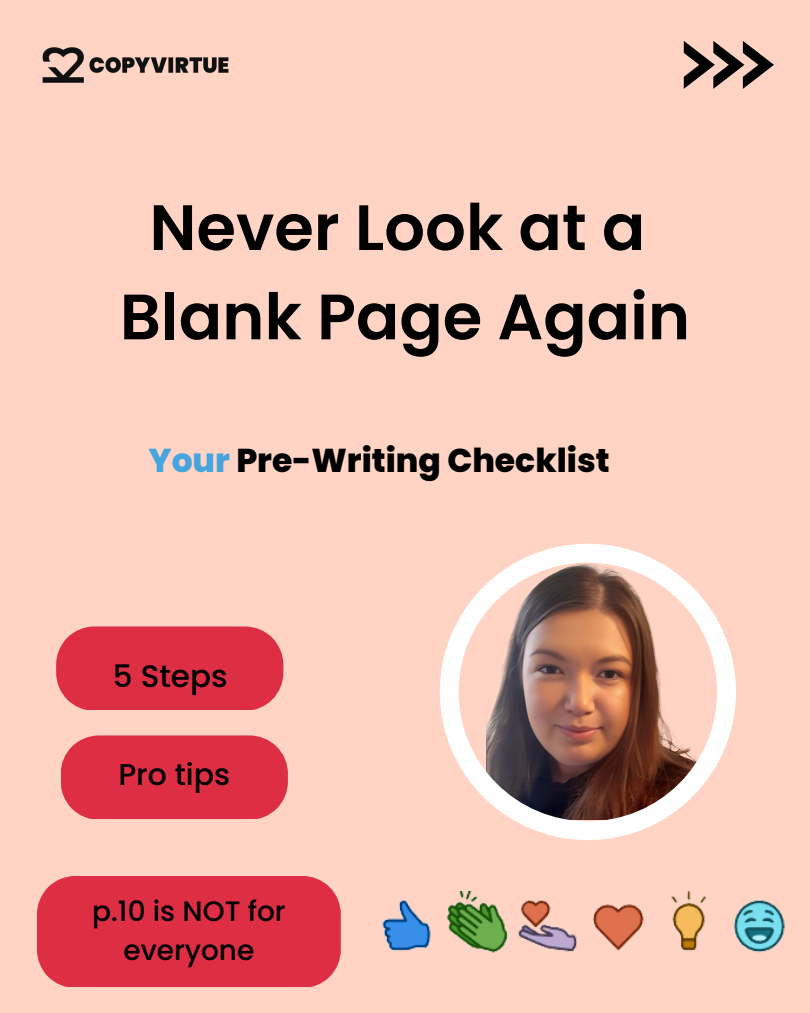
<style>
.page{position:relative;width:810px;height:1013px;background:#fff}
.page>*{position:absolute;margin:0;border:0;box-sizing:border-box;transform-origin:0 0}
.t1{font:600 64px/89.2px "Poppins";color:#000;text-align:center}
.t2{font:800 33px "Poppins";color:#000}
.t3{font:500 31px "Poppins";color:#000}
.t4{font:500 30px "Poppins";color:#000}
.t5{font:500 28px/39px "Poppins";color:#000;text-align:center}
.s1{color:#45a5df}
</style>
<div class="page">
<div style="left:0;top:0;width:810px;height:1012px;background:#ffd4c4"></div>
<img style="left:42px;top:47px;width:187px;height:36px">
<svg style="left:684px;top:41px;width:90px;height:48px"></svg>
<svg style="left:61px;top:735px;width:227px;height:84px;background:#df394c"></svg>
<img style="left:440px;top:543px;width:296px;height:297px">
<img style="left:382px;top:891px;width:403px;height:62px">
<svg style="left:56px;top:626px;width:227px;height:84px;background:#df394c"></svg>
<div style="left:37px;top:876px;width:304px;height:110px;background:#dd2e44"></div>
<p class="t1" style="left:120px;top:183px;width:572px">Never Look at a<br>Blank Page Again</p>
<p class="t2" style="left:149px;top:437px;width:463px"><span class="s1">Your</span> Pre-Writing Checklist</p>
<p class="t3" style="left:113px;top:654px;width:116px">5 Steps</p>
<p class="t4" style="left:118px;top:753px;width:113px">Pro tips</p>
<p class="t5" style="left:92px;top:892px;width:195px">p.10 is NOT for everyone</p>
</div>
